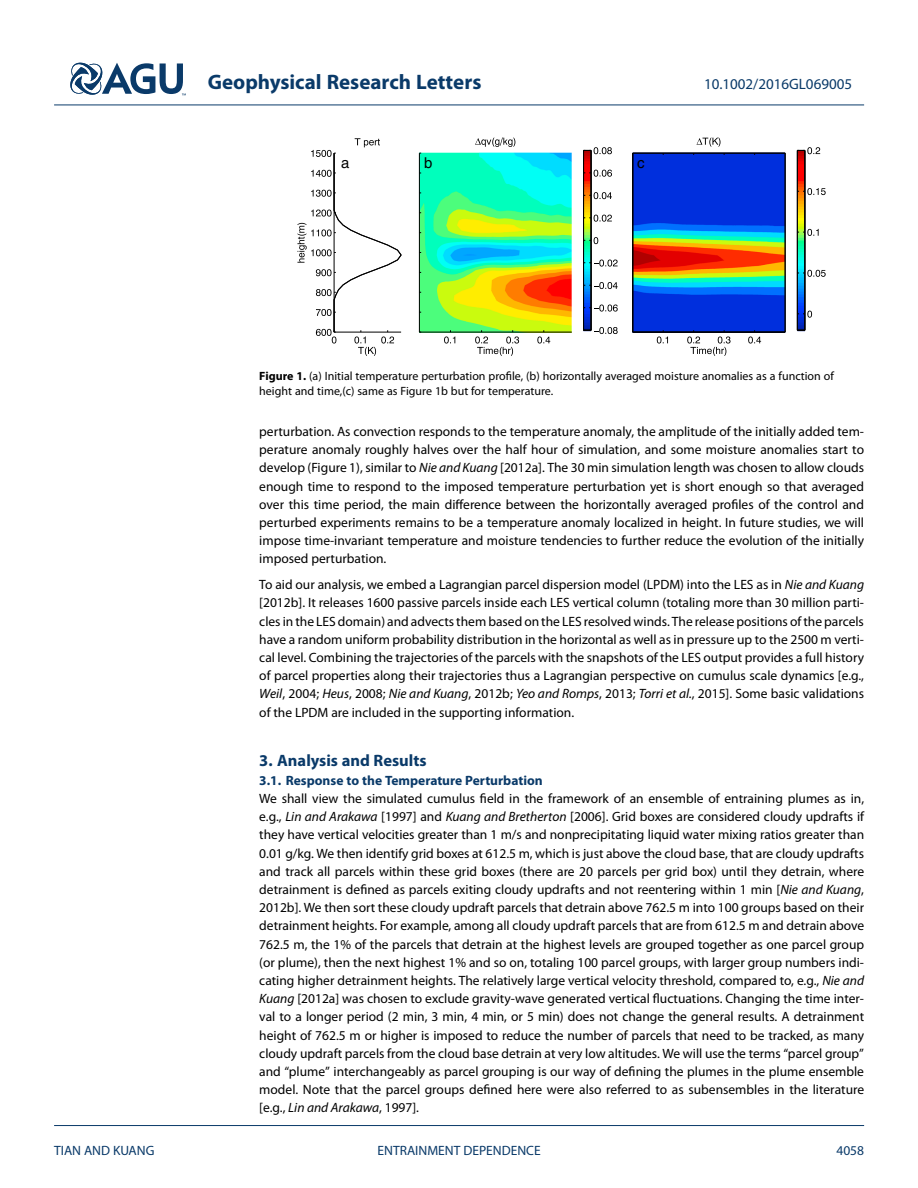
<style>
.page{position:relative;width:918px;height:1188px;background:#fff}
.page>*{position:absolute;margin:0;border:0;box-sizing:border-box;transform-origin:0 0}
.t1{font:700 21px "Myriad Pro";color:#0a3a69}
.t2{font:700 16.5px "Myriad Pro";color:#0a3a69}
.t3{font:15px "Myriad Pro";color:#0a3a69}
.t4{font:15px "Helvetica";color:#000}
.t5{font:13.5px/18.1px "Myriad Pro";color:#000;text-align:justify}
.t6{font:700 13.5px "Myriad Pro";color:#0a3a69}
.t7{font:13.5px "Myriad Pro";color:#0a3a69}
.t8{font:12px/15px "Myriad Pro";color:#000}
.s1{font-weight:700}
.s2{font-style:italic}
</style>
<div class="page">
<svg style="left:70px;top:62px;width:116px;height:34px"></svg>
<hr style="left:54px;top:105px;width:810px;height:1px;background:#0a3a69">
<img style="left:419px;top:150px;width:386px;height:182px">
<svg style="left:297px;top:138px;width:105px;height:218px"></svg>
<hr style="left:419px;top:332px;width:153px;height:1px;background:#000">
<hr style="left:419px;top:153px;width:1px;height:179px;background:#000">
<svg style="left:444px;top:330px;width:11px;height:14px"></svg>
<svg style="left:537px;top:330px;width:13px;height:14px"></svg>
<svg style="left:475px;top:330px;width:44px;height:26px"></svg>
<svg style="left:475px;top:137px;width:40px;height:10px"></svg>
<svg style="left:583px;top:147px;width:35px;height:187px"></svg>
<hr style="left:583px;top:150px;width:1px;height:180px;background:#000">
<hr style="left:591px;top:150px;width:1px;height:180px;background:#000">
<svg style="left:697px;top:138px;width:24px;height:9px"></svg>
<svg style="left:657px;top:330px;width:11px;height:14px"></svg>
<svg style="left:687px;top:330px;width:44px;height:26px"></svg>
<svg style="left:748px;top:330px;width:13px;height:14px"></svg>
<hr style="left:633px;top:332px;width:152px;height:1px;background:#000">
<hr style="left:633px;top:153px;width:152px;height:1px;background:#000">
<hr style="left:632px;top:153px;width:1px;height:179px;background:#000">
<hr style="left:785px;top:153px;width:1px;height:179px;background:#000">
<svg style="left:797px;top:147px;width:29px;height:184px"></svg>
<hr style="left:797px;top:150px;width:1px;height:180px;background:#000">
<hr style="left:805px;top:150px;width:1px;height:180px;background:#000">
<hr style="left:54px;top:1125px;width:810px;height:1px;background:#0a3a69">
<h1 class="t1" style="left:208px;top:73px;width:275px">Geophysical Research Letters</h1>
<p class="t3" style="left:704px;top:78px;width:150px">10.1002/2016GL069005</p>
<p class="t4" style="left:341px;top:158px;width:10px">a</p>
<p class="t4" style="left:424px;top:158px;width:10px">b</p>
<p class="t4" style="left:637px;top:158px;width:9px">c</p>
<p class="t8" style="left:259px;top:369px;width:576px"><span class="s1">Figure 1.</span> (a) Initial temperature perturbation profile, (b) horizontally averaged moisture anomalies as a function of height and time,(c) same as Figure 1b but for temperature.</p>
<p class="t5" style="left:259px;top:423px;width:606px">perturbation. As convection responds to the temperature anomaly, the amplitude of the initially added tem&shy;perature anomaly roughly halves over the half hour of simulation, and some moisture anomalies start to develop (Figure 1), similar to <span class="s2">Nie and Kuang</span> [2012a]. The 30 min simulation length was chosen to allow clouds enough time to respond to the imposed temperature perturbation yet is short enough so that averaged over this time period, the main difference between the horizontally averaged profiles of the control and perturbed experiments remains to be a temperature anomaly localized in height. In future studies, we will impose time-invariant temperature and moisture tendencies to further reduce the evolution of the initially imposed perturbation.</p>
<p class="t5" style="left:259px;top:577px;width:606px">To aid our analysis, we embed a Lagrangian parcel dispersion model (LPDM) into the LES as in <span class="s2">Nie and Kuang </span>[2012b]. It releases 1600 passive parcels inside each LES vertical column (totaling more than 30 million parti&shy;cles in the LES domain) and advects them based on the LES resolved winds. The release positions of the parcels have a random uniform probability distribution in the horizontal as well as in pressure up to the 2500 m verti&shy;cal level. Combining the trajectories of the parcels with the snapshots of the LES output provides a full history of parcel properties along their trajectories thus a Lagrangian perspective on cumulus scale dynamics [e.g., <span class="s2">Weil</span>, 2004; <span class="s2">Heus</span>, 2008; <span class="s2">Nie and Kuang</span>, 2012b; <span class="s2">Yeo and Romps</span>, 2013; <span class="s2">Torri et al.</span>, 2015]. Some basic validations of the LPDM are included in the supporting information.</p>
<p class="t2" style="left:259px;top:754px;width:169px">3. Analysis and Results</p>
<p class="t6" style="left:259px;top:775px;width:285px">3.1. Response to the Temperature Perturbation</p>
<p class="t5" style="left:259px;top:790px;width:606px">We shall view the simulated cumulus field in the framework of an ensemble of entraining plumes as in, e.g., <span class="s2">Lin and Arakawa</span> [1997] and <span class="s2">Kuang and Bretherton</span> [2006]. Grid boxes are considered cloudy updrafts if they have vertical velocities greater than 1 m/s and nonprecipitating liquid water mixing ratios greater than 0.01 g/kg. We then identify grid boxes at 612.5 m, which is just above the cloud base, that are cloudy updrafts and track all parcels within these grid boxes (there are 20 parcels per grid box) until they detrain, where detrainment is defined as parcels exiting cloudy updrafts and not reentering within 1 min [<span class="s2">Nie and Kuang</span>, 2012b]. We then sort these cloudy updraft parcels that detrain above 762.5 m into 100 groups based on their detrainment heights. For example, among all cloudy updraft parcels that are from 612.5 m and detrain above 762.5 m, the 1% of the parcels that detrain at the highest levels are grouped together as one parcel group (or plume), then the next highest 1% and so on, totaling 100 parcel groups, with larger group numbers indi&shy;cating higher detrainment heights. The relatively large vertical velocity threshold, compared to, e.g., <span class="s2">Nie and Kuang</span> [2012a] was chosen to exclude gravity-wave generated vertical fluctuations. Changing the time inter&shy;val to a longer period (2 min, 3 min, 4 min, or 5 min) does not change the general results. A detrainment height of 762.5 m or higher is imposed to reduce the number of parcels that need to be tracked, as many cloudy updraft parcels from the cloud base detrain at very low altitudes. We will use the terms “parcel group” and “plume” interchangeably as parcel grouping is our way of defining the plumes in the plume ensemble model. Note that the parcel groups defined here were also referred to as subensembles in the literature [e.g., <span class="s2">Lin and Arakawa</span>, 1997].</p>
<p class="t7" style="left:54px;top:1145px;width:102px">TIAN AND KUANG</p>
<p class="t7" style="left:378px;top:1145px;width:165px">ENTRAINMENT DEPENDENCE</p>
<p class="t7" style="left:836px;top:1145px;width:29px">4058</p>
</div>
